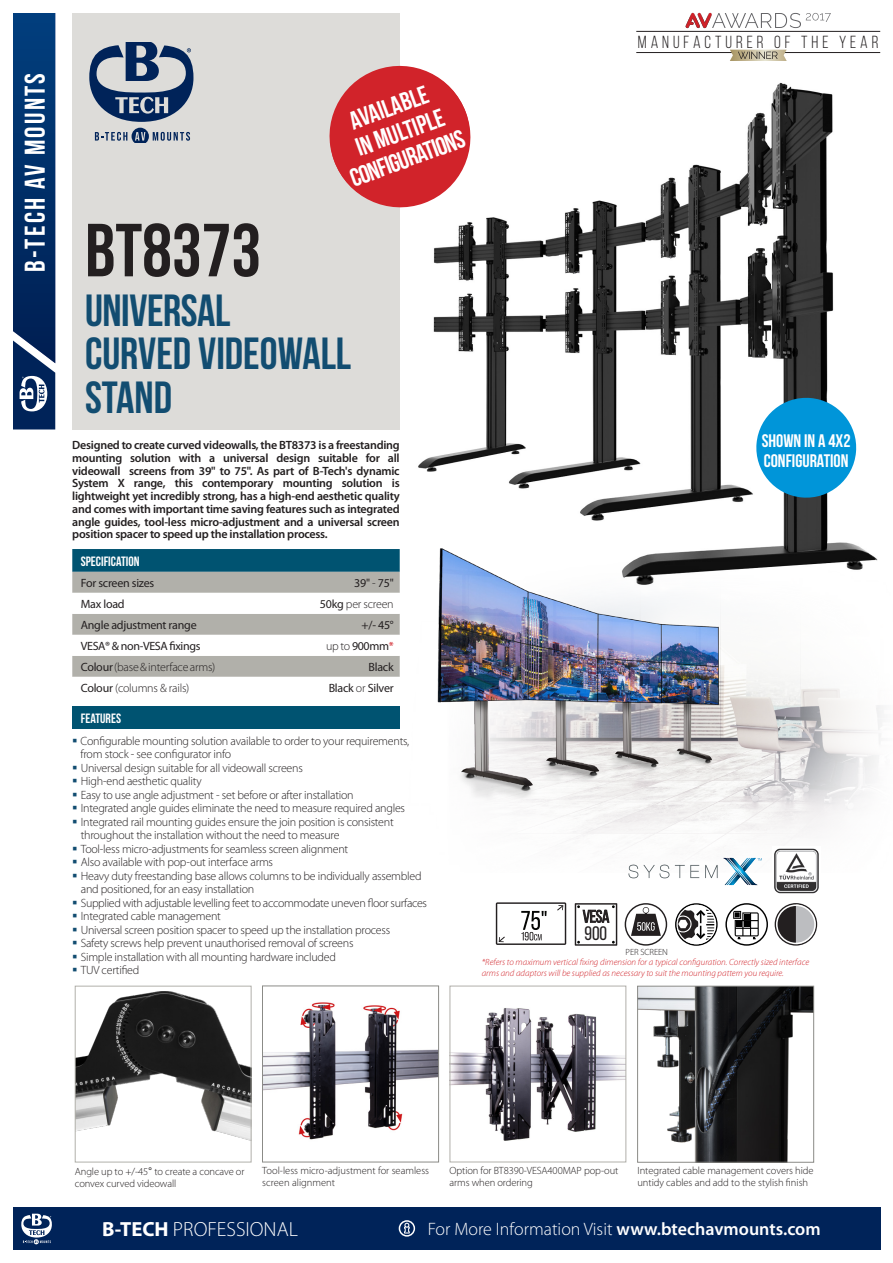
<style>
.page{position:relative;width:893px;height:1263px;background:#fff}
.page>*{position:absolute;margin:0;border:0;box-sizing:border-box;transform-origin:0 0}
.t1{font:700 75px "Bebas Neue";color:#231f20}
.t2{font:700 45px/43.5px "Bebas Neue";color:#124d71}
.t3{font:700 28.5px "Bebas Neue";letter-spacing:.08em;color:#fff}
.t4{font:700 25.5px "Bebas Neue";color:#fff}
.t5{font:300 20.55px "Myriad Pro";color:#fff}
.t6{font:19.5px "Bebas Neue";color:#231f20}
.t7{font:700 18.15px/19.2px "Bebas Neue";color:#fff}
.t8{font:300 18px "Myriad Pro";color:#fff}
.t9{font:17.55px "Bebas Neue";letter-spacing:.225em;color:#231f20}
.t10{font:13.5px "Bebas Neue";color:#fff}
.t11{font:300 12px/13.5px "Myriad Pro";letter-spacing:-.02em;color:#231f20}
.t12{font:600 12px/12.8px "Myriad Pro";letter-spacing:-.02em;color:#231f20}
.t13{font:12px "Myriad Pro";letter-spacing:-.02em;color:#231f20}
.t14{font:300 10.5px/12px "Myriad Pro";letter-spacing:-.005em;color:#231f20}
.t15{font:italic 300 9px/10.8px "Myriad Pro";color:#d1232a}
.t16{font:300 9px "Myriad Pro";letter-spacing:-.01em;color:#231f20}
.s1{font-weight:300}
.s2{font-weight:400}
.s3{color:#d1232a}
.s4{font-family:"Arial";font-weight:400}
.s5{font-weight:700}
.s6{font-weight:600}
</style>
<div class="page">
<div style="left:72px;top:6px;width:328px;height:423px;background:#dddcd9"></div>
<svg style="left:95px;top:128px;width:95px;height:15px"></svg>
<svg style="left:89px;top:43px;width:104px;height:79px"></svg>
<svg style="left:13px;top:13px;width:42px;height:416px;background:#0c376d"></svg>
<div style="left:0;top:0;width:893px;height:13px;background:#fff"></div>
<div style="left:13px;top:1208px;width:867px;height:42px;background:#002359"></div>
<svg style="left:21px;top:1214px;width:31px;height:30px"></svg>
<svg style="left:399px;top:1220px;width:16px;height:16px"></svg>
<img style="left:397px;top:429px;width:486px;height:440px">
<img style="left:404px;top:82px;width:479px;height:509px">
<svg style="left:329px;top:65px;width:150px;height:151px"></svg>
<hr style="left:636px;top:31px;width:244px;height:1px;background:#231f20">
<hr style="left:636px;top:52px;width:244px;height:1px;background:#231f20">
<svg style="left:730px;top:50px;width:57px;height:11px"></svg>
<img style="left:685px;top:13px;width:27px;height:15px">
<svg style="left:712px;top:13px;width:119px;height:15px"></svg>
<img style="left:77px;top:991px;width:172px;height:150px">
<div style="left:75px;top:986px;width:176px;height:176px;border:1px solid #b1b0aa"></div>
<div style="left:72px;top:706px;width:328px;height:23px;background:#005371"></div>
<svg style="left:72px;top:549px;width:328px;height:149px"></svg>
<svg style="left:754px;top:396px;width:104px;height:104px"></svg>
<svg style="left:675px;top:903px;width:43px;height:43px"></svg>
<svg style="left:725px;top:903px;width:43px;height:43px"></svg>
<svg style="left:575px;top:903px;width:42px;height:43px"></svg>
<svg style="left:496px;top:902px;width:70px;height:43px"></svg>
<svg style="left:775px;top:903px;width:42px;height:42px"></svg>
<img style="left:264px;top:1002px;width:173px;height:138px">
<div style="left:262px;top:986px;width:177px;height:176px;border:1px solid #8b8b87"></div>
<img style="left:639px;top:988px;width:173px;height:172px">
<div style="left:637px;top:986px;width:177px;height:176px;border:1px solid #8b8b87"></div>
<img style="left:452px;top:1008px;width:172px;height:133px">
<div style="left:450px;top:986px;width:176px;height:176px;border:1px solid #b1b0aa"></div>
<svg style="left:625px;top:903px;width:42px;height:43px"></svg>
<img style="left:772px;top:846px;width:49px;height:48px">
<svg style="left:628px;top:864px;width:41px;height:14px"></svg>
<svg style="left:675px;top:865px;width:24px;height:13px"></svg>
<svg style="left:705px;top:858px;width:57px;height:27px"></svg>
<h3 class="t3" style="left:19px;top:271px;width:200px;rotate:-90deg">B-TECH AV MOUNTS</h3>
<p class="t4" style="left:346px;top:108px;width:83px;rotate:-20deg">AVAILABLE</p>
<p class="t4" style="left:352px;top:135px;width:94px;rotate:-20deg">IN MULTIPLE</p>
<p class="t4" style="left:346px;top:166px;width:122px;rotate:-20deg">CONFIGURATIONS</p>
<p class="t1" style="left:85px;top:209px;width:177px">BT8373</p>
<p class="t2" style="left:85px;top:288px;width:147px">UNIVERSAL</p>
<p class="t2" style="left:85px;top:331px;width:268px">CURVED VIDEOWALL<br>STAND</p>
<p class="t12" style="left:72px;top:438px;width:329px">Designed to create curved videowalls, the BT8373 is a freestanding mounting solution with a universal design suitable for all</p>
<p class="t12" style="left:72px;top:464px;width:329px;text-align:justify">videowall screens from 39" to 75". As part of B-Tech's dynamic System X range, this contemporary mounting solution is lightweight yet incredibly strong, has a high-end aesthetic quality and comes with important time saving features such as integrated angle guides, tool-less micro-adjustment and a universal screen position spacer to speed up the installation process.</p>
<p class="t10" style="left:81px;top:554px;width:60px">SPECIFICATION</p>
<p class="t13" style="left:81px;top:575px;width:75px">For screen sizes</p>
<p class="t13" style="left:354px;top:575px;width:41px">39" <span class="s1">-</span> 75"</p>
<p class="t13" style="left:81px;top:596px;width:45px">Max load</p>
<p class="t11" style="left:320px;top:597px;width:75px"><span class="s2">50kg</span> per screen</p>
<p class="t13" style="left:81px;top:617px;width:117px">Angle adjustment range</p>
<p class="t13" style="left:362px;top:617px;width:34px">+/- 45°</p>
<p class="t13" style="left:81px;top:638px;width:121px">VESA® &amp; non-VESA fixings</p>
<p class="t13" style="left:326px;top:638px;width:69px"><span class="s1">up to</span> 900mm<span class="s3">*</span></p>
<p class="t11" style="left:81px;top:660px;width:136px"><span class="s2">Colour</span> (base &amp; interface arms)</p>
<p class="t13" style="left:368px;top:659px;width:27px">Black</p>
<p class="t11" style="left:81px;top:681px;width:110px"><span class="s2">Colour</span> (columns &amp; rails)</p>
<p class="t13" style="left:329px;top:680px;width:67px">Black <span class="s1">or</span> Silver</p>
<p class="t10" style="left:81px;top:711px;width:42px">FEATURES</p>
<p class="t11" style="left:81px;top:734px;width:330px">Configurable mounting solution available to order to your requirements, from stock - see configurator info</p>
<p class="t11" style="left:81px;top:761px;width:224px">Universal design suitable for all videowall screens</p>
<p class="t11" style="left:81px;top:774px;width:122px">High-end aesthetic quality</p>
<p class="t11" style="left:81px;top:788px;width:274px">Easy to use angle adjustment - set before or after installation</p>
<p class="t11" style="left:81px;top:801px;width:326px">Integrated angle guides eliminate the need to measure required angles</p>
<p class="t11" style="left:81px;top:815px;width:314px">Integrated rail mounting guides ensure the join position is consistent throughout the installation without the need to measure</p>
<p class="t11" style="left:81px;top:842px;width:269px">Tool-less micro-adjustments for seamless screen alignment</p>
<p class="t11" style="left:81px;top:855px;width:194px">Also available with pop-out interface arms</p>
<p class="t11" style="left:81px;top:869px;width:342px">Heavy duty freestanding base allows columns to be individually assembled and positioned, for an easy installation</p>
<p class="t11" style="left:81px;top:896px;width:348px">Supplied with adjustable levelling feet to accommodate uneven floor surfaces</p>
<p class="t11" style="left:81px;top:909px;width:142px">Integrated cable management</p>
<p class="t11" style="left:81px;top:923px;width:311px">Universal screen position spacer to speed up the installation process</p>
<p class="t11" style="left:81px;top:936px;width:274px">Safety screws help prevent unauthorised removal of screens</p>
<p class="t11" style="left:81px;top:950px;width:257px">Simple installation with all mounting hardware included</p>
<p class="t11" style="left:81px;top:963px;width:60px">TUV certified</p>
<p class="t9" style="left:638px;top:32px;width:242px">MANUFACTURER OF THE YEAR</p>
<p class="t7" style="left:762px;top:431px;width:90px">SHOWN IN A 4X2<br>CONFIGURATION</p>
<p class="t6" style="left:584px;top:922px;width:24px">900</p>
<p class="t16" style="left:626px;top:947px;width:44px">PER SCREEN</p>
<p class="t15" style="left:482px;top:956px;width:329px">*Refers to maximum vertical fixing dimension for a typical configuration. Correctly sized interface arms and adaptors will be supplied as necessary to suit the mounting pattern you require.</p>
<p class="t14" style="left:75px;top:1165px;width:171px">Angle up to +/-45<span class="s4">°</span> to create a concave or convex curved videowall</p>
<p class="t14" style="left:262px;top:1164px;width:168px">Tool-less micro-adjustment for seamless screen alignment</p>
<p class="t14" style="left:637px;top:1164px;width:178px">Integrated cable management covers hide untidy cables and add to the stylish finish</p>
<p class="t14" style="left:450px;top:1164px;width:170px">Option for BT8390-VESA400MAP pop-out arms when ordering</p>
<p class="t5" style="left:102px;top:1217px;width:197px"><span class="s5">B-TECH</span> PROFESSIONAL</p>
<h3 class="t8" style="left:428px;top:1218px;width:394px">For More Information Visit <span class="s6">www.btechavmounts.com</span></h3>
</div>
